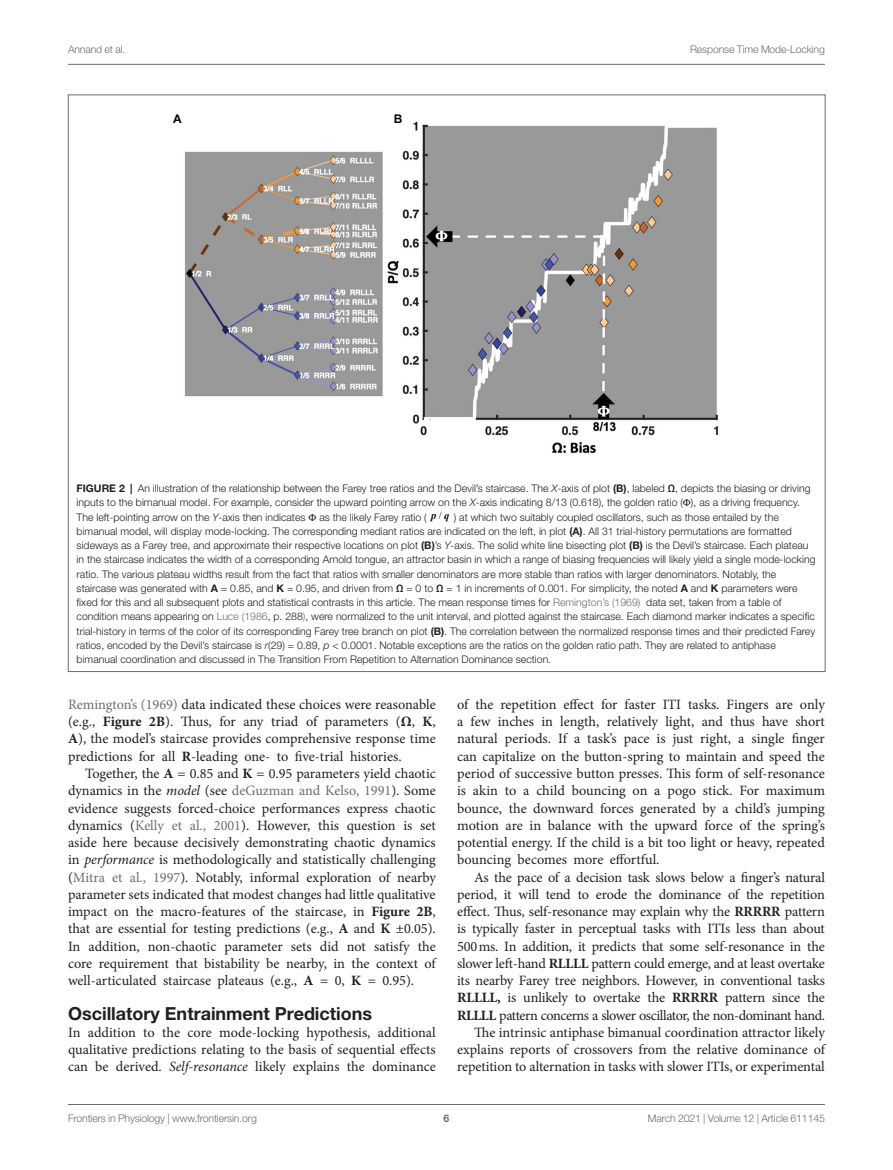
<style>
.page{position:relative;width:893px;height:1170px;background:#fff}
.page>*{position:absolute;margin:0;border:0;box-sizing:border-box;transform-origin:0 0}
.HEAD_2{font:700 18px "Helvetica Neue LT Std";color:#231f20}
.TEXT{font:14.25px/17.2px "Minion Pro";letter-spacing:-.01em;color:#231f20;text-align:justify}
.TEXT_FLUSH{font:14.25px/17.2px "Minion Pro";color:#231f20;text-align:justify}
.t1{font:700 12px "Arial";color:#040503}
.FIG_LEG{font:300 10.5px/14.2px "Helvetica Neue LT Std";color:#231f20}
.t2{font:300 10.5px "Helvetica Neue LT Std";letter-spacing:-.015em;color:#6c6d70}
.spi-math-img{font:italic 700 10.5px "Times New Roman";color:#040503}
.t3{font:700 10.5px "Helvetica Neue LT Std";color:#6c6d70}
.s1{font-weight:700}
.s2{font-style:italic}
.s3{font-family:"STIX General";font-weight:400}
.s4{font-weight:400;font-style:normal}
.s5{color:#6c6d70}
</style>
<div class="page">
<hr style="left:68px;top:64px;width:757px;height:1px;background:#6c6d70">
<hr style="left:68px;top:1104px;width:757px;height:1px;background:#6c6d70">
<img style="left:184px;top:121px;width:535px;height:333px">
<p class="t2" style="left:68px;top:42px;width:59px">Annand et al.</p>
<p class="t2" style="left:690px;top:42px;width:136px">Response Time Mode-Locking</p>
<p class="t1" style="left:173px;top:110px;width:10px">A</p>
<p class="t1" style="left:394px;top:110px;width:10px">B</p>
<p class="FIG_LEG" style="left:77px;top:481px;width:735px"><span class="s1">FIGURE 2 |</span> An illustration of the relationship between the Farey tree ratios and the Devil’s staircase. The <span class="s2">X</span>-axis of plot <span class="s1">(B)</span>, labeled <span class="s1">Ω</span>, depicts the biasing or driving inputs to the bimanual model. For example, consider the upward pointing arrow on the <span class="s2">X</span>-axis indicating 8/13 (0.618), the golden ratio (<span class="s3">Φ</span>), as a driving frequency.<br>The left-pointing arrow on the <span class="s2">Y</span>-axis then indicates <span class="s3">Φ</span> as the likely Farey ratio (</p>
<p class="spi-math-img" style="left:431px;top:508px;width:20px">p q<span class="s4">/</span></p>
<p class="FIG_LEG" style="left:77px;top:509px;width:740px;text-indent:377px">) at which two suitably coupled oscillators, such as those entailed by the bimanual model, will display mode-locking. The corresponding mediant ratios are indicated on the left, in plot <span class="s1">(A)</span>. All 31 trial-history permutations are formatted sideways as a Farey tree, and approximate their respective locations on plot <span class="s1">(B)</span>’s <span class="s2">Y</span>-axis. The solid white line bisecting plot <span class="s1">(B)</span> is the Devil’s staircase. Each plateau in the staircase indicates the width of a corresponding Arnold tongue, an attractor basin in which a range of biasing frequencies will likely yield a single mode-locking ratio. The various plateau widths result from the fact that ratios with smaller denominators are more stable than ratios with larger denominators. Notably, the staircase was generated with <span class="s1">A</span> = 0.85, and <span class="s1">K</span> = 0.95, and driven from <span class="s1">Ω</span> = 0 to <span class="s1">Ω</span> = 1 in increments of 0.001. For simplicity, the noted <span class="s1">A</span> and <span class="s1">K</span> parameters were fixed for this and all subsequent plots and statistical contrasts in this article. The mean response times for <span class="s5">Remington’s (1969)</span> data set, taken from a table of condition means appearing on <span class="s5">Luce (1986</span>, p. 288<span class="s5">)</span>, were normalized to the unit interval, and plotted against the staircase. Each diamond marker indicates a specific trial-history in terms of the color of its corresponding Farey tree branch on plot <span class="s1">(B)</span>. The correlation between the normalized response times and their predicted Farey ratios, encoded by the Devil’s staircase is <span class="s2">r</span>(29) = 0.89, <span class="s2">p</span> &lt; 0.0001. Notable exceptions are the ratios on the golden ratio path. They are related to antiphase bimanual coordination and discussed in The Transition From Repetition to Alternation Dominance section.</p>
<p class="TEXT" style="left:68px;top:695px;width:369px"><span class="s5">Remington’s (1969)</span> data indicated these choices were reasonable (e.g., <span class="s1">Figure 2B</span>). Thus, for any triad of parameters (<span class="s1">Ω</span>, <span class="s1">K</span>, <span class="s1">A</span>), the model’s staircase provides comprehensive response time predictions for all <span class="s1">R</span>-leading one- to five-trial histories.</p>
<p class="TEXT" style="left:68px;top:764px;width:369px;text-indent:17px">Together, the <span class="s1">A</span> = 0.85 and <span class="s1">K</span> = 0.95 parameters yield chaotic dynamics in the <span class="s2">model</span> (see <span class="s5">deGuzman and Kelso, 1991</span>). Some evidence suggests forced-choice performances express chaotic dynamics (<span class="s5">Kelly et al., 2001</span>). However, this question is set aside here because decisively demonstrating chaotic dynamics in <span class="s2">performance</span> is methodologically and statistically challenging (<span class="s5">Mitra et al., 1997</span>). Notably, informal exploration of nearby parameter sets indicated that modest changes had little qualitative impact on the macro-features of the staircase, in <span class="s1">Figure 2B</span>, that are essential for testing predictions (e.g., <span class="s1">A</span> and <span class="s1">K</span> ±0.05).<br>In addition, non-chaotic parameter sets did not satisfy the core requirement that bistability be nearby, in the context of well-articulated staircase plateaus (e.g., <span class="s1">A</span> = 0, <span class="s1">K</span> = 0.95).</p>
<p class="HEAD_2" style="left:68px;top:1001px;width:306px">Oscillatory Entrainment Predictions</p>
<p class="TEXT_FLUSH" style="left:68px;top:1023px;width:369px">In addition to the core mode-locking hypothesis, additional qualitative predictions relating to the basis of sequential effects can be derived. <span class="s2">Self-resonance</span> likely explains the dominance</p>
<p class="TEXT_FLUSH" style="left:457px;top:695px;width:369px">of the repetition effect for faster ITI tasks. Fingers are only a few inches in length, relatively light, and thus have short natural periods. If a task’s pace is just right, a single finger can capitalize on the button-spring to maintain and speed the period of successive button presses. This form of self-resonance is akin to a child bouncing on a pogo stick. For maximum bounce, the downward forces generated by a child’s jumping motion are in balance with the upward force of the spring’s potential energy. If the child is a bit too light or heavy, repeated bouncing becomes more effortful.</p>
<p class="TEXT" style="left:457px;top:868px;width:369px;text-indent:17px">As the pace of a decision task slows below a finger’s natural period, it will tend to erode the dominance of the repetition effect. Thus, self-resonance may explain why the <span class="s1">RRRRR</span> pattern is typically faster in perceptual tasks with ITIs less than about 500ms. In addition, it predicts that some self-resonance in the slower left-hand <span class="s1">RLLLL</span> pattern could emerge, and at least overtake its nearby Farey tree neighbors. However, in conventional tasks <span class="s1">RLLLL,</span> is unlikely to overtake the <span class="s1">RRRRR</span> pattern since the <span class="s1">RLLLL</span> pattern concerns a slower oscillator, the non-dominant hand.</p>
<p class="TEXT" style="left:457px;top:1023px;width:369px;text-indent:17px">The intrinsic antiphase bimanual coordination attractor likely explains reports of crossovers from the relative dominance of repetition to alternation in tasks with slower ITIs, or experimental</p>
<p class="t2" style="left:68px;top:1111px;width:190px">Frontiers in Physiology | www.frontiersin.org</p>
<p class="t3" style="left:444px;top:1111px;width:7px">6</p>
<p class="t2" style="left:648px;top:1111px;width:178px">March 2021 | Volume 12 | Article 611145</p>
</div>
